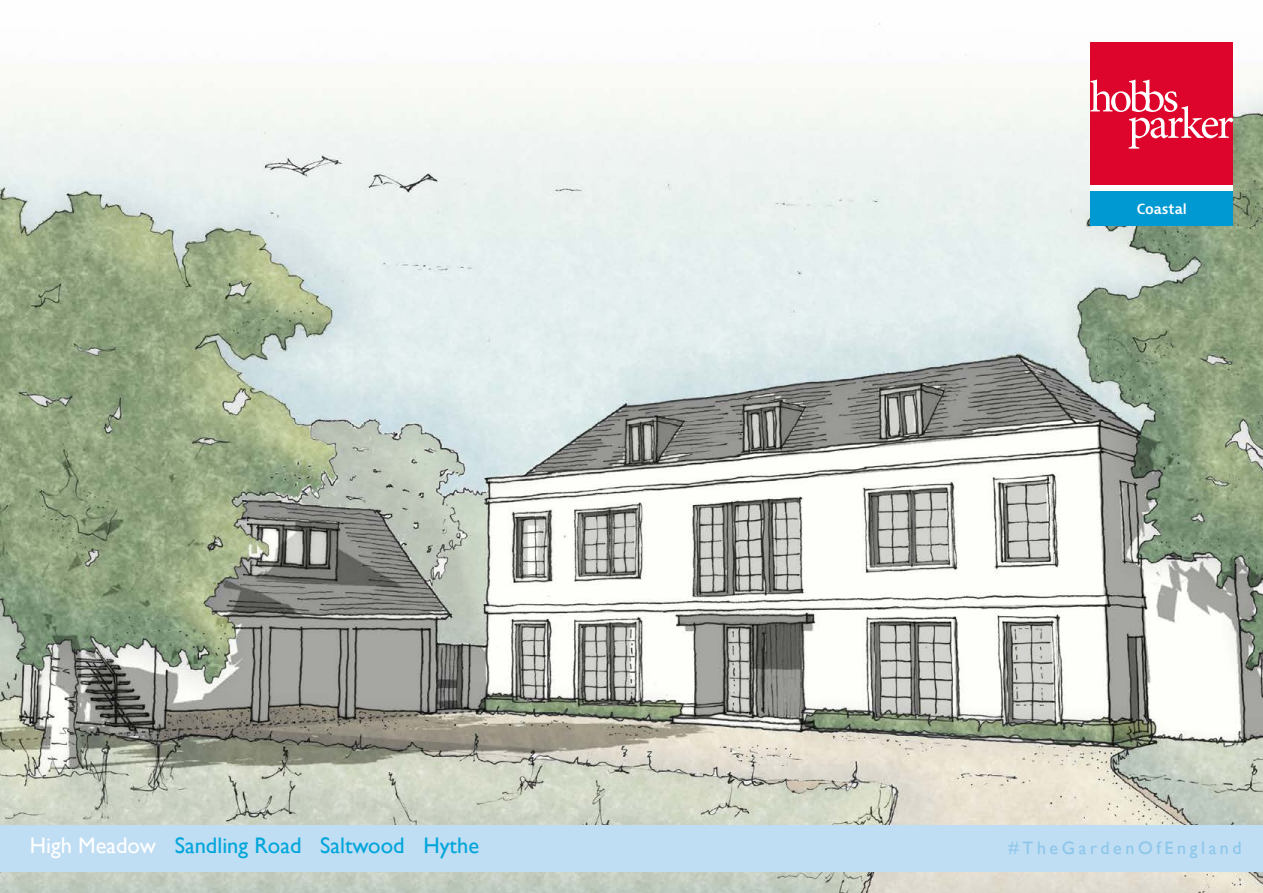
<style>
.page{position:relative;width:1263px;height:893px;background:#fff}
.page>*{position:absolute;margin:0;border:0;box-sizing:border-box;transform-origin:0 0}
.t1{font:22.5px "Gill Sans";color:#00a5da}
.t2{font:18px "Gill Sans";letter-spacing:.2em;color:#8bc6e9}
.t3{font:600 13.65px "Bernina Sans";color:#fff}
.s1{color:#fff}
</style>
<div class="page">
<img style="left:0;top:23px;width:1263px;height:870px">
<div style="left:0;top:825px;width:1263px;height:47px;background:#bfddf3"></div>
<div style="left:1090px;top:43px;width:143px;height:183px;background:#fff"></div>
<div style="left:1090px;top:43px;width:143px;height:142px;background:#dd052b"></div>
<svg style="left:1090px;top:80px;width:143px;height:69px"></svg>
<div style="left:1090px;top:192px;width:143px;height:34px;background:#0099d2"></div>
<p class="t3" style="left:1137px;top:200px;width:52px">Coastal</p>
<p class="t1" style="left:30px;top:833px;width:451px"><span class="s1">High Meadow</span> Sandling Road Saltwood Hythe</p>
<p class="t2" style="left:1008px;top:837px;width:235px">#TheGardenOfEngland</p>
</div>
